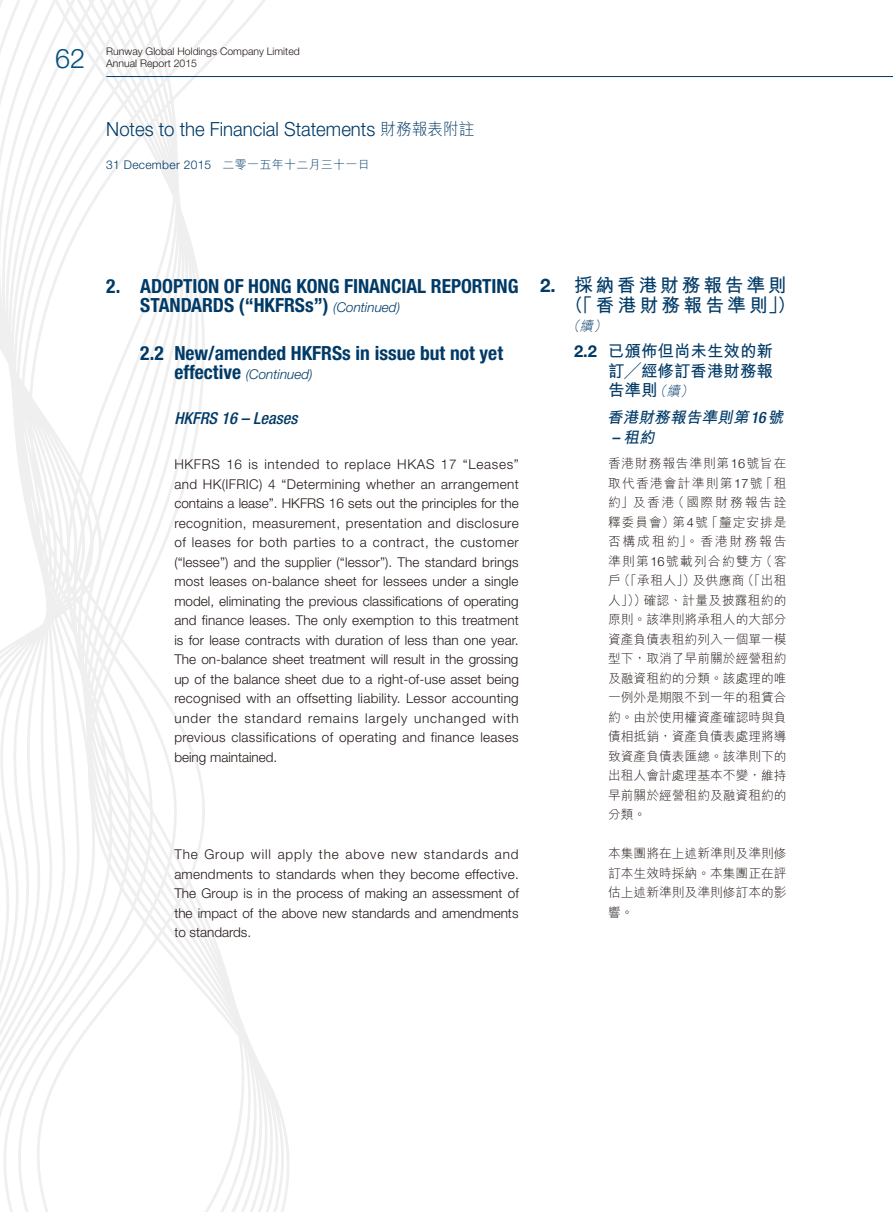
<style>
.page{position:relative;width:893px;height:1212px;background:#fff}
.page>*{position:absolute;margin:0;border:0;box-sizing:border-box;transform-origin:0 0}
.t1{font:300 27px "Helvetica Neue LT Std";color:#004f7c}
.t2{font:700 condensed 19.5px/19.5px "Helvetica Neue LT Std";color:#003a67}
.t3{font:300 19.5px "Helvetica Neue LT Std";color:#003a67;scale:.95 1}
.t4{font:700 18.75px/19.5px "M Hei HK";letter-spacing:.15em;color:#003a67}
.t5{font:700 16.5px/19.5px "M Hei HK";color:#003a67;text-align:justify}
.t6{font:italic 500 condensed 16.5px "Helvetica Neue LT Std";color:#003a67}
.t7{font:italic 700 15.75px "M Hei HK";color:#003a67}
.t8{font:300 13.5px/19.5px "Helvetica Neue LT Std";color:#231916;text-align:justify}
.t9{font:italic 300 13.5px "Helvetica Neue LT Std";color:#003a67}
.t10{font:italic 300 13.5px "M Hei HK";color:#003a67}
.t11{font:300 12.75px/19.5px "M Hei HK";color:#231916;text-align:justify}
.t12{font:300 12px "Helvetica Neue LT Std";letter-spacing:.025em;color:#003a67}
.t13{font:300 10.5px/12px "Helvetica Neue LT Std";color:#231916}
.s1{font-family:"M Hei HK";font-size:16.5px}
.s2{font-family:"M Hei HK"}
.s3{font-weight:300;font-style:italic;font-stretch:normal;font-size:13.5px}
.s4{font-weight:700;font-style:normal;font-stretch:condensed;font-size:19.5px}
.s5{font-family:"Helvetica Neue LT Std"}
.s6{font-weight:300;font-style:italic;font-size:13.5px}
.s7{font-family:"Helvetica Neue LT Std";font-weight:500;font-stretch:condensed}
</style>
<div class="page">
<svg style="left:0;top:0;width:285px;height:1212px"></svg>
<hr style="left:106px;top:76px;width:787px;height:1px;background:#003a67">
<h1 class="t1" style="left:55px;top:42px;width:32px">62</h1>
<p class="t13" style="left:106px;top:46px;width:195px">Runway Global Holdings Company Limited<br>Annual Report 2015</p>
<h2 class="t3" style="left:106px;top:118px;width:389px">Notes to the Financial Statements <span class="s1">財務報表附註</span></h2>
<p class="t12" style="left:106px;top:157px;width:265px">31 December 2015 <span class="s2">二零一五年十二月三十一日</span></p>
<h2 class="t2" style="left:140px;top:276px;width:380px;text-indent:-34px">2. ADOPTION OF HONG KONG FINANCIAL REPORTING<br>STANDARDS (“HKFRSs”) <span class="s3">(Continued)</span></h2>
<h2 class="t2" style="left:140px;top:343px;width:364px">2.2 New/amended HKFRSs in issue but not yet</h2>
<p class="t9" style="left:174px;top:366px;width:140px"><span class="s4">effective</span> (Continued)</p>
<p class="t6" style="left:174px;top:408px;width:125px">HKFRS 16 – Leases</p>
<p class="t8" style="left:174px;top:454px;width:346px">HKFRS 16 is intended to replace HKAS 17 “Leases” and HK(IFRIC) 4 “Determining whether an arrangement contains a lease”. HKFRS 16 sets out the principles for the recognition, measurement, presentation and disclosure of leases for both parties to a contract, the customer (“lessee”) and the supplier (“lessor”). The standard brings most leases on-balance sheet for lessees under a single model, eliminating the previous classifications of operating and finance leases. The only exemption to this treatment is for lease contracts with duration of less than one year.<br>The on-balance sheet treatment will result in the grossing up of the balance sheet due to a right-of-use asset being recognised with an offsetting liability. Lessor accounting under the standard remains largely unchanged with previous classifications of operating and finance leases being maintained.</p>
<p class="t8" style="left:174px;top:844px;width:346px">The Group will apply the above new standards and amendments to standards when they become effective.<br>The Group is in the process of making an assessment of the impact of the above new standards and amendments to standards.</p>
<h3 class="t4" style="left:565px;top:274px;width:233px;text-indent:-25px"><span class="s5">2.</span> 採納香港財務報告準則（「香港財務報告準則」）</h3>
<p class="t10" style="left:566px;top:320px;width:44px">（續）</p>
<p class="t5" style="left:608px;top:340px;width:166px;text-indent:-34px"><span class="s5">2.2</span> 已頒佈但尚未生效的新訂╱經修訂香港財務報告準則<span class="s6">（續）</span></p>
<p class="t7" style="left:607px;top:406px;width:182px">香港財務報告準則第<span class="s7">16</span>號</p>
<p class="t7" style="left:612px;top:426px;width:48px"><span class="s7">–</span> 租約</p>
<p class="t11" style="left:608px;top:454px;width:180px">香港財務報告準則第<span class="s5">16</span>號旨在取代香港會計準則第<span class="s5">17</span>號「租約」及香港（國際財務報告詮釋委員會）第<span class="s5">4</span>號「釐定安排是否構成租約」。香港財務報告準則第<span class="s5">16</span>號載列合約雙方（客戶（「承租人」）及供應商（「出租人」））確認、計量及披露租約的原則。該準則將承租人的大部分資產負債表租約列入一個單一模型下，取消了早前關於經營租約及融資租約的分類。該處理的唯一例外是期限不到一年的租賃合約。由於使用權資產確認時與負債相抵銷，資產負債表處理將導致資產負債表匯總。該準則下的出租人會計處理基本不變，維持早前關於經營租約及融資租約的分類。</p>
<p class="t11" style="left:608px;top:844px;width:180px">本集團將在上述新準則及準則修訂本生效時採納。本集團正在評估上述新準則及準則修訂本的影響。</p>
</div>
